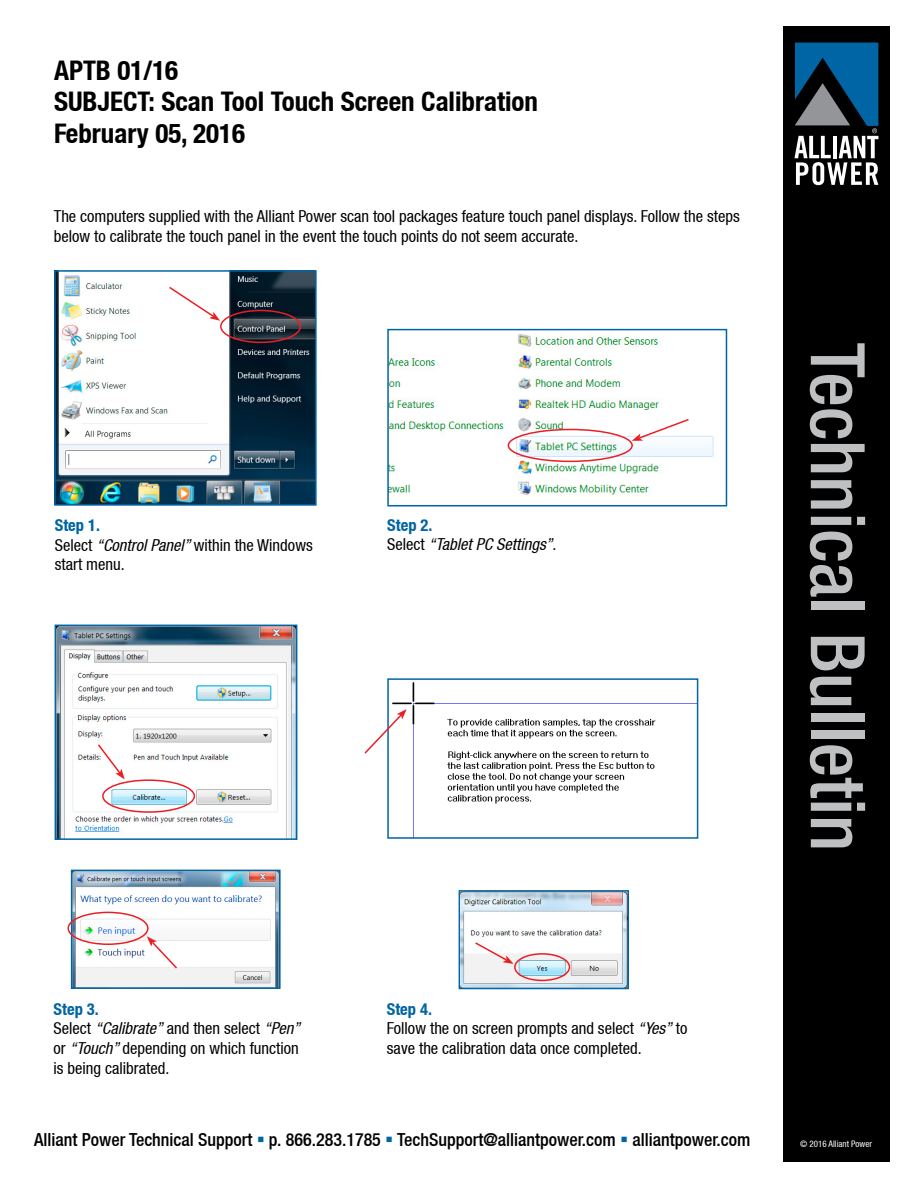
<style>
.page{position:relative;width:918px;height:1188px;background:#fff}
.page>*{position:absolute;margin:0;border:0;box-sizing:border-box;transform-origin:0 0}
.t1{font:700 condensed 27px/31.5px "Helvetica Neue LT";color:#000}
.t2{font:500 condensed 18px "Helvetica Neue LT";color:#000}
.t3{font:condensed 16.5px/19.8px "Helvetica Neue LT";color:#000}
.t4{font:italic condensed 16.5px/19.8px "Helvetica Neue LT";color:#000}
.t5{font:condensed 9px "Helvetica Neue LT";color:#fff}
.s1{font-weight:700;color:#0065a4}
.s2{font-style:italic}
.s3{font-weight:700;font-style:normal;color:#0065a4}
.s4{font-style:normal}
.s5{color:#0065a4}
</style>
<div class="page">
<div style="left:783px;top:26px;width:107px;height:1136px;background:#000"></div>
<svg style="left:810px;top:343px;width:55px;height:95px"></svg>
<svg style="left:811px;top:444px;width:54px;height:28px"></svg>
<svg style="left:811px;top:480px;width:41px;height:29px"></svg>
<svg style="left:811px;top:517px;width:54px;height:8px"></svg>
<svg style="left:810px;top:532px;width:42px;height:65px"></svg>
<div style="left:811px;top:602px;width:54px;height:8px;background:#bec0c2"></div>
<svg style="left:811px;top:637px;width:54px;height:33px"></svg>
<svg style="left:810px;top:677px;width:41px;height:28px"></svg>
<div style="left:811px;top:713px;width:54px;height:8px;background:#bec0c2"></div>
<div style="left:811px;top:730px;width:54px;height:8px;background:#bec0c2"></div>
<svg style="left:810px;top:745px;width:55px;height:66px"></svg>
<svg style="left:811px;top:819px;width:41px;height:28px"></svg>
<svg style="left:794px;top:43px;width:84px;height:142px"></svg>
<img style="left:57px;top:273px;width:257px;height:230px">
<div style="left:54px;top:270px;width:263px;height:236px;border:2px solid #0065a4"></div>
<img style="left:390px;top:333px;width:324px;height:163px">
<div style="left:387px;top:329px;width:340px;height:177px;border:2px solid #0065a4"></div>
<img style="left:74px;top:873px;width:204px;height:113px">
<div style="left:71px;top:870px;width:210px;height:119px;border:2px solid #0065a4"></div>
<img style="left:393px;top:682px;width:302px;height:154px">
<div style="left:387px;top:678px;width:311px;height:161px;border:2px solid #0065a4"></div>
<img style="left:461px;top:892px;width:166px;height:95px">
<div style="left:459px;top:890px;width:170px;height:99px;border:1px solid #0065a4"></div>
<img style="left:58px;top:628px;width:236px;height:209px">
<div style="left:55px;top:625px;width:242px;height:215px;border:2px solid #0065a4"></div>
<img style="left:439px;top:709px;width:228px;height:104px">
<div style="left:220px;top:310px;width:81px;height:33px;border:2px solid #ed1d24;border-radius:50%"></div>
<svg style="left:167px;top:285px;width:53px;height:36px"></svg>
<div style="left:508px;top:429px;width:125px;height:33px;border:2px solid #ed1d24;border-radius:50%"></div>
<svg style="left:632px;top:418px;width:58px;height:23px"></svg>
<svg style="left:364px;top:709px;width:43px;height:46px"></svg>
<div style="left:102px;top:779px;width:93px;height:34px;border:2px solid #ed1d24;border-radius:50%"></div>
<svg style="left:96px;top:743px;width:29px;height:36px"></svg>
<svg style="left:147px;top:936px;width:32px;height:34px"></svg>
<div style="left:67px;top:912px;width:82px;height:33px;border:2px solid #ed1d24;border-radius:50%"></div>
<svg style="left:474px;top:941px;width:40px;height:23px"></svg>
<div style="left:514px;top:953px;width:56px;height:28px;border:2px solid #ed1d24;border-radius:50%"></div>
<h1 class="t1" style="left:54px;top:54px;width:486px">APTB 01/16<br>SUBJECT: Scan Tool Touch Screen Calibration<br>February 05, 2016</h1>
<p class="t3" style="left:54px;top:206px;width:688px">The computers supplied with the Alliant Power scan tool packages feature touch panel displays. Follow the steps below to calibrate the touch panel in the event the touch points do not seem accurate.</p>
<p class="t3" style="left:55px;top:515px;width:259px"><span class="s1">Step 1.<br></span>Select <span class="s2">“Control Panel”</span> within the Windows start menu.</p>
<p class="t4" style="left:387px;top:515px;width:171px"><span class="s3">Step 2.<br></span><span class="s4">Select</span> “Tablet PC Settings”<span class="s4">.</span></p>
<p class="t3" style="left:54px;top:999px;width:248px"><span class="s1">Step 3.<br></span>Select <span class="s2">“Calibrate”</span> and then select <span class="s2">“Pen” </span>or <span class="s2">“Touch”</span> depending on which function is being calibrated.</p>
<p class="t3" style="left:387px;top:999px;width:302px"><span class="s1">Step 4.<br></span>Follow the on screen prompts and select <span class="s2">“Yes”</span> to save the calibration data once completed.</p>
<p class="t2" style="left:34px;top:1129px;width:718px">Alliant Power Technical Support <span class="s5">▪</span> p. 866.283.1785 <span class="s5">▪</span> TechSupport@alliantpower.com <span class="s5">▪</span> alliantpower.com</p>
<p class="t5" style="left:800px;top:1138px;width:73px">© 2016 Alliant Power</p>
</div>
